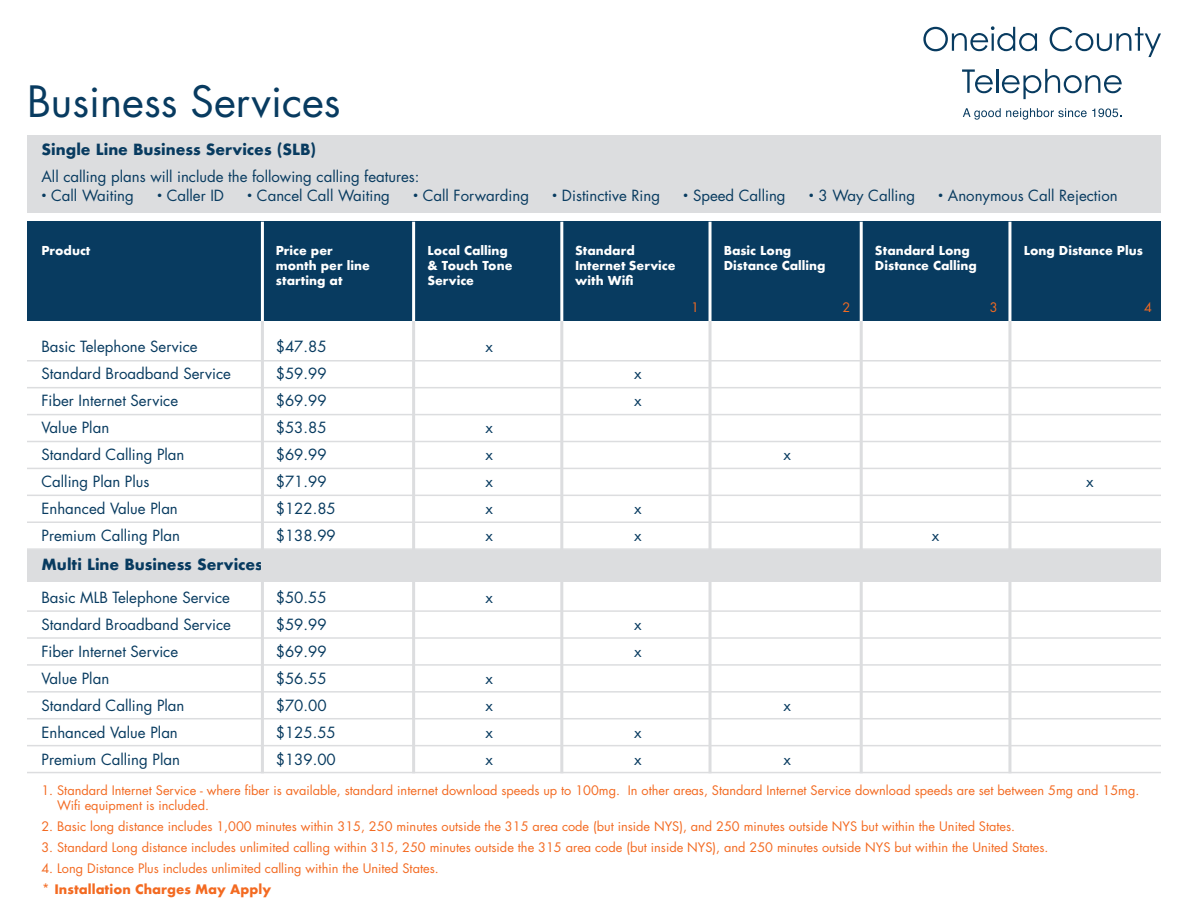
<style>
.page{position:relative;width:1188px;height:918px;background:#fff}
.page>*{position:absolute;margin:0;border:0;box-sizing:border-box;transform-origin:0 0}
.t1{font:42px "Futura";color:#083b60}
.t2{font:15px "Futura";color:#083b60}
.t3{font:700 15px "Futura";color:#083b60}
.t4{font:12.75px "Futura";color:#f36a21}
.t5{font:700 12.75px "Futura";color:#f36a21}
.t6{font:700 12px/15px "Futura";color:#fff}
.s1{font-weight:700}
</style>
<div class="page">
<hr style="left:27px;top:360px;width:1134px;height:2px;background:#dcdddf">
<hr style="left:27px;top:610px;width:1134px;height:2px;background:#dcdddf">
<hr style="left:27px;top:387px;width:1134px;height:1px;background:#dcdddf">
<hr style="left:27px;top:637px;width:1134px;height:2px;background:#dcdddf">
<hr style="left:27px;top:414px;width:1134px;height:1px;background:#dcdddf">
<hr style="left:27px;top:664px;width:1134px;height:2px;background:#dcdddf">
<hr style="left:27px;top:441px;width:1134px;height:1px;background:#dcdddf">
<hr style="left:27px;top:691px;width:1134px;height:2px;background:#dcdddf">
<hr style="left:27px;top:468px;width:1134px;height:1px;background:#dcdddf">
<hr style="left:27px;top:718px;width:1134px;height:1px;background:#dcdddf">
<hr style="left:27px;top:495px;width:1134px;height:1px;background:#dcdddf">
<hr style="left:27px;top:745px;width:1134px;height:1px;background:#dcdddf">
<hr style="left:27px;top:521px;width:1134px;height:2px;background:#dcdddf">
<hr style="left:27px;top:772px;width:1134px;height:1px;background:#dcdddf">
<hr style="left:27px;top:548px;width:1134px;height:2px;background:#dcdddf">
<div style="left:27px;top:222px;width:1134px;height:99px;background:#083b60"></div>
<div style="left:27px;top:135px;width:1134px;height:77px;background:#dcdddf"></div>
<div style="left:27px;top:550px;width:1134px;height:32px;background:#dcdddf"></div>
<hr style="left:261px;top:222px;width:3px;height:99px;background:#fff">
<hr style="left:261px;top:321px;width:3px;height:452px;background:#dcdddf">
<hr style="left:412px;top:222px;width:3px;height:99px;background:#fff">
<hr style="left:412px;top:321px;width:3px;height:452px;background:#dcdddf">
<hr style="left:560px;top:222px;width:3px;height:99px;background:#fff">
<hr style="left:560px;top:321px;width:3px;height:452px;background:#dcdddf">
<hr style="left:709px;top:222px;width:3px;height:99px;background:#fff">
<hr style="left:709px;top:321px;width:3px;height:452px;background:#dcdddf">
<hr style="left:860px;top:222px;width:3px;height:99px;background:#fff">
<hr style="left:1008px;top:222px;width:3px;height:99px;background:#fff">
<hr style="left:860px;top:321px;width:3px;height:452px;background:#dcdddf">
<hr style="left:1008px;top:321px;width:3px;height:452px;background:#dcdddf">
<svg style="left:923px;top:26px;width:114px;height:25px"></svg>
<svg style="left:1050px;top:27px;width:111px;height:30px"></svg>
<svg style="left:962px;top:69px;width:31px;height:24px"></svg>
<hr style="left:996px;top:69px;width:2px;height:24px;background:#083b60">
<svg style="left:1002px;top:69px;width:120px;height:30px"></svg>
<svg style="left:963px;top:108px;width:158px;height:12px"></svg>
<p class="t1" style="left:27px;top:73px;width:315px">Business Services</p>
<p class="t3" style="left:41px;top:138px;width:276px">Single Line Business Services (SLB)</p>
<p class="t2" style="left:41px;top:166px;width:380px">All calling plans will include the following calling features:</p>
<p class="t2" style="left:41px;top:185px;width:94px"><span class="s1">·</span> Call Waiting</p>
<p class="t2" style="left:157px;top:185px;width:69px"><span class="s1">·</span> Caller ID</p>
<p class="t2" style="left:247px;top:185px;width:144px"><span class="s1">·</span> Cancel Call Waiting</p>
<p class="t2" style="left:413px;top:185px;width:118px"><span class="s1">·</span> Call Forwarding</p>
<p class="t2" style="left:552px;top:185px;width:109px"><span class="s1">·</span> Distinctive Ring</p>
<p class="t2" style="left:683px;top:185px;width:104px"><span class="s1">·</span> Speed Calling</p>
<p class="t2" style="left:809px;top:185px;width:108px"><span class="s1">·</span> 3 Way Calling</p>
<p class="t2" style="left:938px;top:185px;width:181px"><span class="s1">·</span> Anonymous Call Rejection</p>
<p class="t6" style="left:41px;top:243px;width:50px">Product</p>
<p class="t6" style="left:276px;top:243px;width:95px">Price per month per line starting at</p>
<p class="t6" style="left:427px;top:243px;width:87px">Local Calling &amp; Touch Tone</p>
<p class="t6" style="left:427px;top:273px;width:48px">Service</p>
<p class="t2" style="left:41px;top:336px;width:158px">Basic Telephone Service</p>
<p class="t2" style="left:41px;top:363px;width:191px">Standard Broadband Service</p>
<p class="t2" style="left:41px;top:390px;width:138px">Fiber Internet Service</p>
<p class="t2" style="left:41px;top:417px;width:69px">Value Plan</p>
<p class="t2" style="left:41px;top:444px;width:145px">Standard Calling Plan</p>
<p class="t2" style="left:41px;top:471px;width:110px">Calling Plan Plus</p>
<p class="t2" style="left:41px;top:498px;width:138px">Enhanced Value Plan</p>
<p class="t2" style="left:41px;top:525px;width:140px">Premium Calling Plan</p>
<p class="t3" style="left:41px;top:553px;width:223px">Multi Line Business Services</p>
<p class="t2" style="left:276px;top:336px;width:52px">$47.85</p>
<p class="t2" style="left:276px;top:363px;width:52px">$59.99</p>
<p class="t2" style="left:276px;top:390px;width:52px">$69.99</p>
<p class="t2" style="left:276px;top:417px;width:52px">$53.85</p>
<p class="t2" style="left:276px;top:444px;width:52px">$69.99</p>
<p class="t2" style="left:276px;top:471px;width:52px">$71.99</p>
<p class="t2" style="left:276px;top:498px;width:62px">$122.85</p>
<p class="t2" style="left:276px;top:525px;width:62px">$138.99</p>
<p class="t2" style="left:485px;top:336px;width:9px">x</p>
<p class="t2" style="left:485px;top:417px;width:9px">x</p>
<p class="t2" style="left:485px;top:444px;width:9px">x</p>
<p class="t2" style="left:485px;top:471px;width:9px">x</p>
<p class="t2" style="left:485px;top:498px;width:9px">x</p>
<p class="t2" style="left:485px;top:525px;width:9px">x</p>
<p class="t6" style="left:575px;top:243px;width:102px">Standard<br>Internet Service with Wifi</p>
<p class="t6" style="left:724px;top:243px;width:69px">Basic Long</p>
<p class="t6" style="left:724px;top:258px;width:103px">Distance Calling</p>
<p class="t6" style="left:875px;top:243px;width:96px">Standard Long</p>
<p class="t6" style="left:875px;top:258px;width:103px">Distance Calling</p>
<p class="t6" style="left:1024px;top:243px;width:121px">Long Distance Plus</p>
<p class="t2" style="left:634px;top:363px;width:9px">x</p>
<p class="t2" style="left:634px;top:390px;width:9px">x</p>
<p class="t2" style="left:634px;top:498px;width:9px">x</p>
<p class="t2" style="left:634px;top:525px;width:9px">x</p>
<p class="t4" style="left:691px;top:298px;width:9px">1</p>
<p class="t4" style="left:842px;top:298px;width:9px">2</p>
<p class="t4" style="left:990px;top:298px;width:9px">3</p>
<p class="t4" style="left:1144px;top:298px;width:9px">4</p>
<p class="t2" style="left:784px;top:444px;width:9px">x</p>
<p class="t2" style="left:932px;top:525px;width:9px">x</p>
<p class="t2" style="left:1086px;top:471px;width:9px">x</p>
<p class="t2" style="left:276px;top:587px;width:52px">$50.55</p>
<p class="t2" style="left:276px;top:614px;width:52px">$59.99</p>
<p class="t2" style="left:276px;top:641px;width:52px">$69.99</p>
<p class="t2" style="left:276px;top:668px;width:52px">$56.55</p>
<p class="t2" style="left:276px;top:695px;width:52px">$70.00</p>
<p class="t2" style="left:276px;top:722px;width:62px">$125.55</p>
<p class="t2" style="left:276px;top:749px;width:62px">$139.00</p>
<p class="t2" style="left:41px;top:587px;width:190px">Basic MLB Telephone Service</p>
<p class="t2" style="left:41px;top:614px;width:191px">Standard Broadband Service</p>
<p class="t2" style="left:41px;top:641px;width:138px">Fiber Internet Service</p>
<p class="t2" style="left:41px;top:668px;width:69px">Value Plan</p>
<p class="t2" style="left:41px;top:695px;width:145px">Standard Calling Plan</p>
<p class="t2" style="left:41px;top:722px;width:138px">Enhanced Value Plan</p>
<p class="t2" style="left:41px;top:749px;width:140px">Premium Calling Plan</p>
<p class="t4" style="left:41px;top:782px;width:1099px">1. Standard Internet Service - where fiber is available, standard internet download speeds up to 100mg. In other areas, Standard Internet Service download speeds are set between 5mg and 15mg.</p>
<p class="t4" style="left:57px;top:797px;width:154px">Wifi equipment is included.</p>
<p class="t4" style="left:41px;top:818px;width:975px">2. Basic long distance includes 1,000 minutes within 315, 250 minutes outside the 315 area code (but inside NYS), and 250 minutes outside NYS but within the United States.</p>
<p class="t4" style="left:41px;top:839px;width:1009px">3. Standard Long distance includes unlimited calling within 315, 250 minutes outside the 315 area code (but inside NYS), and 250 minutes outside NYS but within the United States.</p>
<p class="t4" style="left:41px;top:860px;width:399px">4. Long Distance Plus includes unlimited calling within the United States.</p>
<p class="t5" style="left:41px;top:880px;width:231px">* Installation Charges May Apply</p>
<p class="t2" style="left:485px;top:587px;width:9px">x</p>
<p class="t2" style="left:634px;top:614px;width:9px">x</p>
<p class="t2" style="left:634px;top:641px;width:9px">x</p>
<p class="t2" style="left:485px;top:668px;width:9px">x</p>
<p class="t2" style="left:485px;top:695px;width:9px">x</p>
<p class="t2" style="left:485px;top:722px;width:9px">x</p>
<p class="t2" style="left:485px;top:749px;width:9px">x</p>
<p class="t2" style="left:784px;top:695px;width:9px">x</p>
<p class="t2" style="left:634px;top:722px;width:9px">x</p>
<p class="t2" style="left:634px;top:749px;width:9px">x</p>
<p class="t2" style="left:784px;top:749px;width:9px">x</p>
</div>
